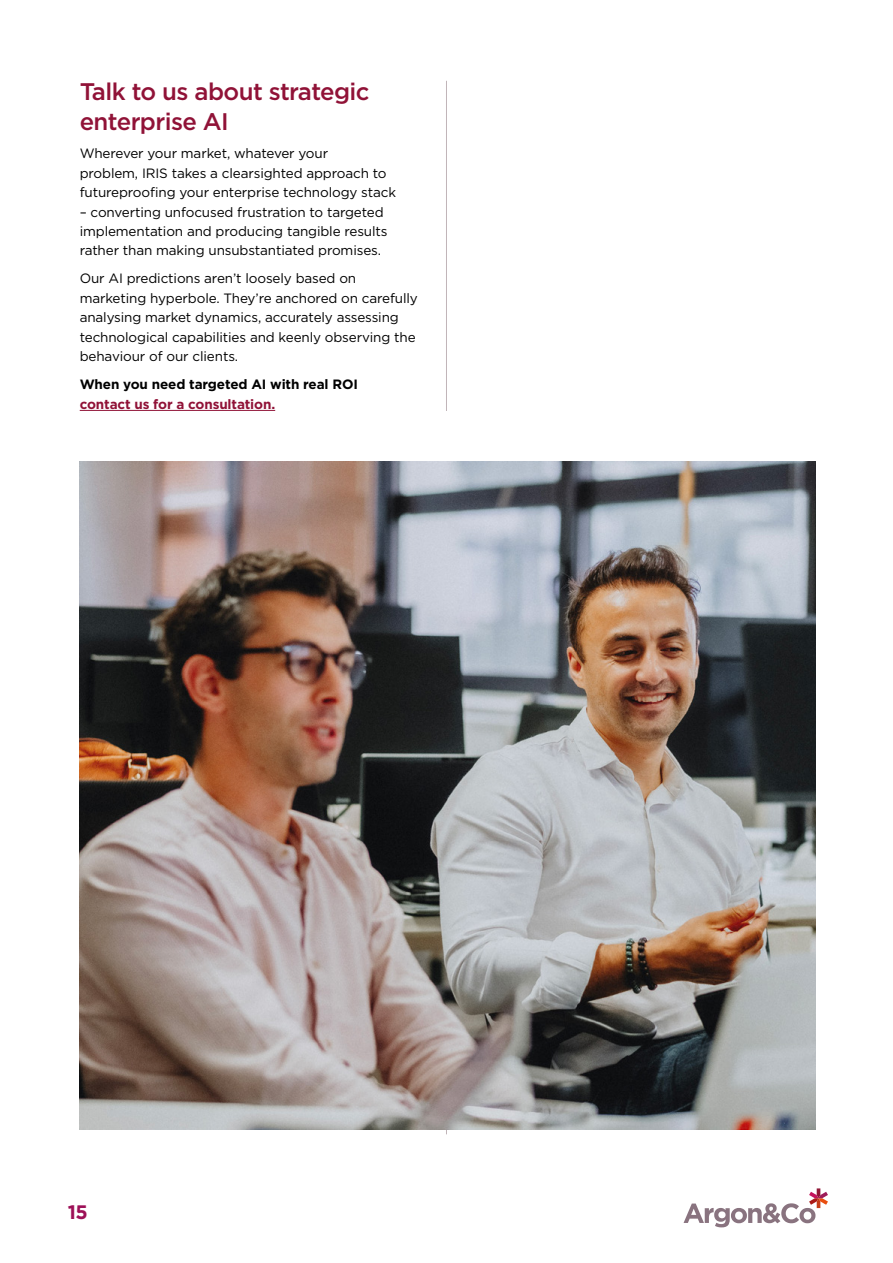
<style>
.page{position:relative;width:893px;height:1263px;background:#fff}
.page>*{position:absolute;margin:0;border:0;box-sizing:border-box;transform-origin:0 0}
.t1{font:500 24px/30px "Gotham";letter-spacing:-.025em;color:#901237}
.t2{font:700 19.5px "Gotham";color:#9d1057}
.t3{font:13.5px/19.5px "Gotham";letter-spacing:-.01em;color:#000}
.t4{font:700 13.5px "Gotham";letter-spacing:-.01em;color:#000}
.t5{font:700 13.5px "Gotham";letter-spacing:-.01em;color:#901237}
</style>
<div class="page">
<hr style="left:446px;top:81px;width:1px;height:1053px;background:#c1b5b9">
<svg style="left:684px;top:1188px;width:144px;height:39px"></svg>
<img style="left:79px;top:461px;width:736px;height:668px">
<hr style="left:80px;top:410px;width:195px;height:1px;background:#901237">
<div style="left:398px;top:412px;width:95px;height:49px;background:#fff"></div>
<h1 class="t1" style="left:80px;top:78px;width:291px">Talk to us about strategic enterprise AI</h1>
<p class="t3" style="left:80px;top:144px;width:318px">Wherever your market, whatever your<br>problem, IRIS takes a clearsighted approach to futureproofing your enterprise technology stack</p>
<p class="t3" style="left:80px;top:203px;width:309px">– converting unfocused frustration to targeted implementation and producing tangible results rather than making unsubstantiated promises.</p>
<p class="t3" style="left:80px;top:270px;width:340px">Our AI predictions aren’t loosely based on marketing hyperbole. They’re anchored on carefully analysing market dynamics, accurately assessing technological capabilities and keenly observing the behaviour of our clients.</p>
<p class="t4" style="left:80px;top:379px;width:280px">When you need targeted AI with real ROI</p>
<p class="t5" style="left:80px;top:398px;width:197px">contact us for a consultation.</p>
<h2 class="t2" style="left:68px;top:1203px;width:22px">15</h2>
</div>
